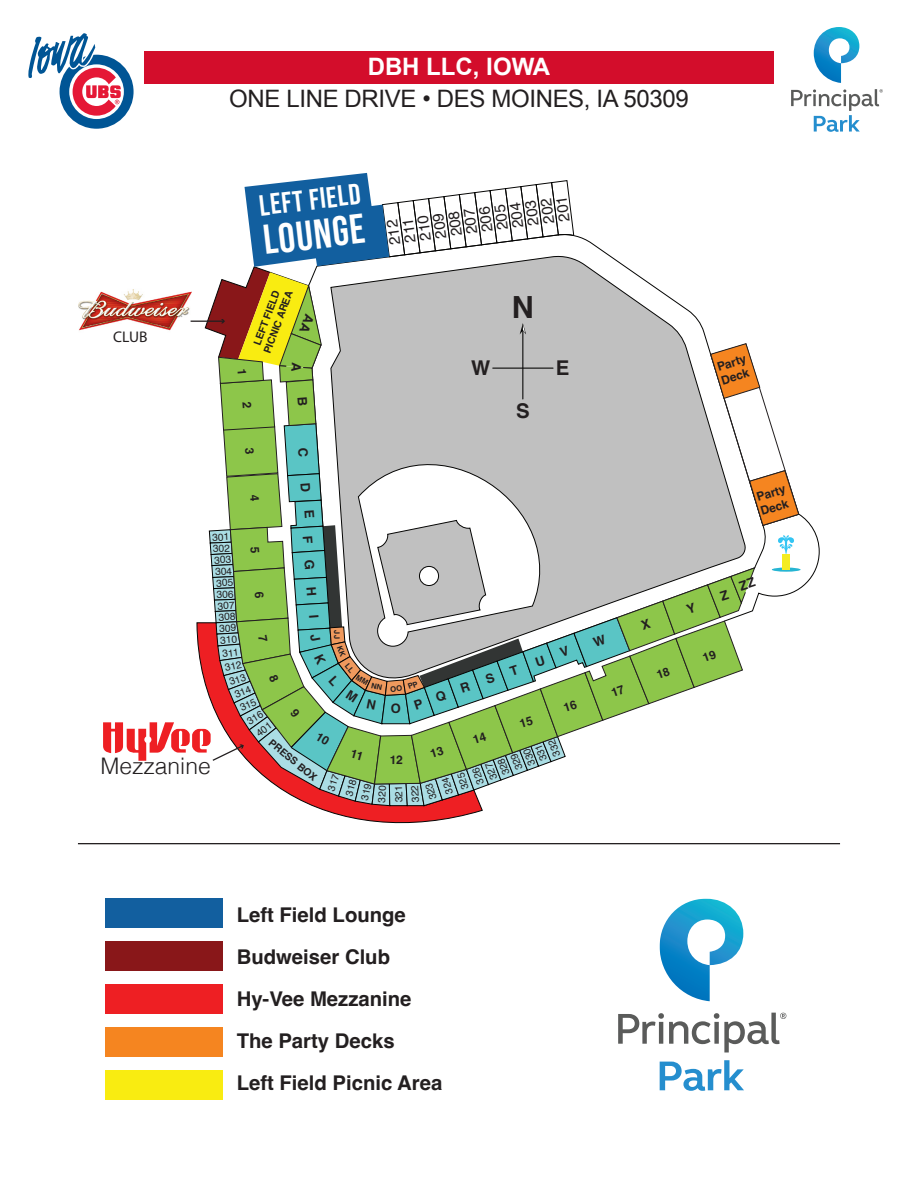
<style>
.page{position:relative;width:918px;height:1188px;background:#fff}
.page>*{position:absolute;margin:0;border:0;box-sizing:border-box;transform-origin:0 0}
.t1{font:41.55px "Bebas Neue";color:#fff}
.t2{font:700 30.6px "Helvetica";color:#231f20}
.t3{font:29.4px "Bebas Neue";color:#fff}
.t4{font:24px "Arial";letter-spacing:-.015em;color:#231f20}
.t5{font:700 24px "Arial";color:#fff}
.t6{font:300 22.8px "Helvetica";color:#231f20}
.t7{font:700 20.4px "Helvetica";color:#231f20}
.t8{font:700 20.25px/42.2px "Helvetica";color:#231f20}
.t9{font:15.45px "Myriad Pro";color:#231f20}
.t10{font:15.3px/15.6px "Helvetica";color:#231f20;text-align:justify}
.t11{font:700 12px/14.4px "Helvetica";color:#231f20}
.t12{font:10.2px/11.4px "Helvetica";color:#231f20}
.t13{font:700 10.2px/12.1px "Helvetica";color:#231f20;text-align:center}
</style>
<div class="page">
<img style="left:78px;top:291px;width:25px;height:40px">
<svg style="left:196px;top:807px;width:287px;height:38px"></svg>
<hr style="left:78px;top:843px;width:762px;height:1px;background:#231f20">
<div style="left:106px;top:942px;width:117px;height:29px;background:#891719"></div>
<div style="left:106px;top:899px;width:117px;height:29px;background:#125f9f"></div>
<div style="left:106px;top:985px;width:117px;height:29px;background:#ee1f23"></div>
<div style="left:106px;top:1028px;width:117px;height:29px;background:#f58520"></div>
<div style="left:106px;top:1070px;width:117px;height:30px;background:#f9ec11"></div>
<img style="left:660px;top:899px;width:83px;height:102px">
<svg style="left:660px;top:1060px;width:84px;height:31px"></svg>
<svg style="left:618px;top:1013px;width:168px;height:39px"></svg>
<div style="left:144px;top:51px;width:630px;height:32px;background:#d30d2b"></div>
<svg style="left:28px;top:33px;width:106px;height:96px"></svg>
<svg style="left:814px;top:27px;width:45px;height:56px"></svg>
<svg style="left:791px;top:89px;width:92px;height:43px"></svg>
<svg style="left:103px;top:173px;width:717px;height:634px"></svg>
<p class="t9" style="left:113px;top:327px;width:36px">CLUB</p>
<p class="t5" style="left:368px;top:51px;width:184px">DBH LLC, IOWA</p>
<p class="t4" style="left:229px;top:83px;width:461px">ONE LINE DRIVE • DES MOINES, IA 50309</p>
<p class="t3" style="left:257px;top:189px;width:103px;rotate:-7deg">LEFT FIELD</p>
<p class="t1" style="left:261px;top:217px;width:103px;rotate:-7deg">LOUNGE</p>
<p class="t13" style="left:251px;top:347px;width:67px;rotate:-70deg">LEFT FIELD<br>PICNIC AREA</p>
<p class="t10" style="left:388px;top:246px;width:27px;rotate:-98deg">212<br>211<br>210<br>209<br>208<br>207<br>206<br>205<br>204<br>203<br>202<br>201</p>
<p class="t7" style="left:471px;top:356px;width:21px">W</p>
<p class="t2" style="left:512px;top:289px;width:24px">N</p>
<p class="t7" style="left:516px;top:398px;width:15px">S</p>
<p class="t7" style="left:556px;top:356px;width:15px">E</p>
<p class="t12" style="left:212px;top:532px;width:21px;rotate:-3deg">301<br>302<br>303<br>304<br>305<br>306<br>307<br>308<br>309</p>
<p class="t11" style="left:716px;top:361px;width:31px;rotate:-17deg">Party<br>Deck</p>
<p class="t11" style="left:755px;top:492px;width:31px;rotate:-17deg">Party<br>Deck</p>
<p class="t6" style="left:100px;top:747px;width:112px">Mezzanine</p>
<p class="t13" style="left:273px;top:737px;width:61px;rotate:40deg">PRESS BOX</p>
<p class="t11" style="left:390px;top:754px;width:15px">12</p>
<p class="t12" style="left:425px;top:802px;width:19px;line-height:17.4px;rotate:-107deg">323<br>324</p>
<p class="t12" style="left:488px;top:782px;width:19px;line-height:13.6px;text-align:justify;rotate:-111deg">327<br>328<br>329<br>330</p>
<p class="t12" style="left:538px;top:763px;width:19px;line-height:14.2px;rotate:-111deg">331<br>332</p>
<p class="t8" style="left:237px;top:896px;width:207px">Left Field Lounge<br>Budweiser Club<br>Hy-Vee Mezzanine<br>The Party Decks<br>Left Field Picnic Area</p>
</div>
